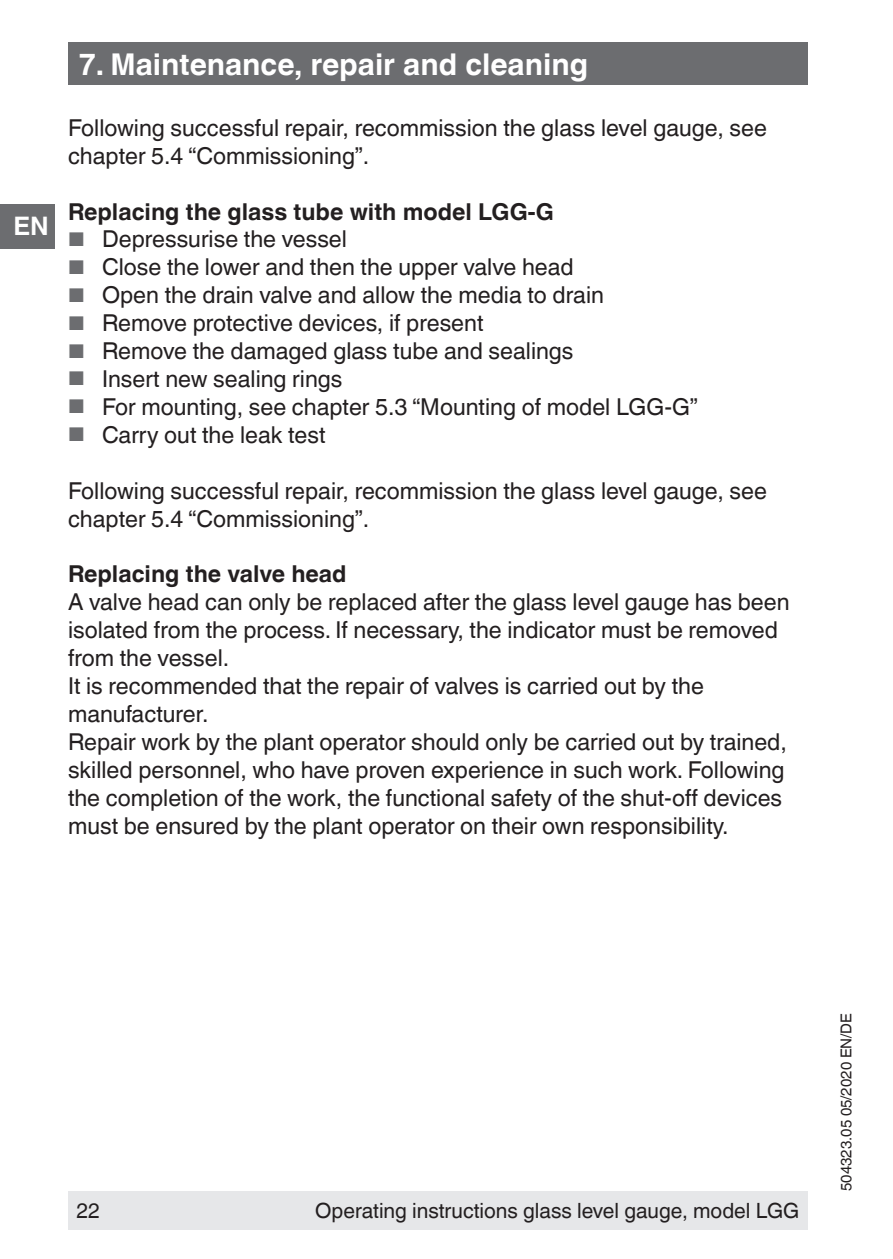
<style>
.page{position:relative;width:893px;height:1259px;background:#fff}
.page>*{position:absolute;margin:0;border:0;box-sizing:border-box;transform-origin:0 0}
.t1{font:700 30px "Helvetica World";color:#fff}
.t2{font:700 25.5px "Helvetica World";color:#fff}
.t3{font:23.4px/27.9px "Helvetica World";color:#231f20}
.t4{font:700 23.4px "Helvetica World";color:#231f20}
.t5{font:21px "Helvetica World";color:#231f20}
.t6{font:15px "Helvetica World";color:#231f20}
.s1{font-size:19.8px;color:#6c6d70}
</style>
<div class="page">
<div style="left:68px;top:1191px;width:740px;height:38px;background:#e6e7e9"></div>
<div style="left:68px;top:43px;width:740px;height:42px;background:#6c6d70"></div>
<div style="left:0;top:204px;width:55px;height:44px;background:#6c6d70"></div>
<p class="t2" style="left:13px;top:212px;width:37px">EN</p>
<p class="t1" style="left:79px;top:47px;width:511px">7. Maintenance, repair and cleaning</p>
<p class="t3" style="left:68px;top:114px;width:700px">Following successful repair, recommission the glass level gauge, see chapter 5.4 “Commissioning”.</p>
<p class="t4" style="left:68px;top:198px;width:487px">Replacing the glass tube with model LGG-G</p>
<p class="t3" style="left:68px;top:225px;width:280px"><span class="s1">■</span> Depressurise the vessel</p>
<p class="t3" style="left:68px;top:253px;width:507px"><span class="s1">■</span> Close the lower and then the upper valve head</p>
<p class="t3" style="left:68px;top:281px;width:537px"><span class="s1">■</span> Open the drain valve and allow the media to drain</p>
<p class="t3" style="left:68px;top:309px;width:417px"><span class="s1">■</span> Remove protective devices, if present</p>
<p class="t3" style="left:68px;top:337px;width:507px"><span class="s1">■</span> Remove the damaged glass tube and sealings</p>
<p class="t3" style="left:68px;top:365px;width:276px"><span class="s1">■</span> Insert new sealing rings</p>
<p class="t3" style="left:68px;top:393px;width:631px"><span class="s1">■</span> For mounting, see chapter 5.3 “Mounting of model LGG-G”</p>
<p class="t3" style="left:68px;top:421px;width:259px"><span class="s1">■</span> Carry out the leak test</p>
<p class="t3" style="left:68px;top:476px;width:700px">Following successful repair, recommission the glass level gauge, see chapter 5.4 “Commissioning”.</p>
<p class="t4" style="left:68px;top:560px;width:280px">Replacing the valve head</p>
<p class="t3" style="left:68px;top:588px;width:723px">A valve head can only be replaced after the glass level gauge has been isolated from the process. If necessary, the indicator must be removed from the vessel.<br>It is recommended that the repair of valves is carried out by the manufacturer.<br>Repair work by the plant operator should only be carried out by trained, skilled personnel, who have proven experience in such work. Following the completion of the work, the functional safety of the shut-off devices must be ensured by the plant operator on their own responsibility.</p>
<p class="t5" style="left:77px;top:1198px;width:25px">22</p>
<p class="t5" style="left:315px;top:1198px;width:486px">Operating instructions glass level gauge, model LGG</p>
<p class="t6" style="left:838px;top:1191px;width:179px;rotate:-90deg">504323.05 05/2020 EN/DE</p>
</div>
